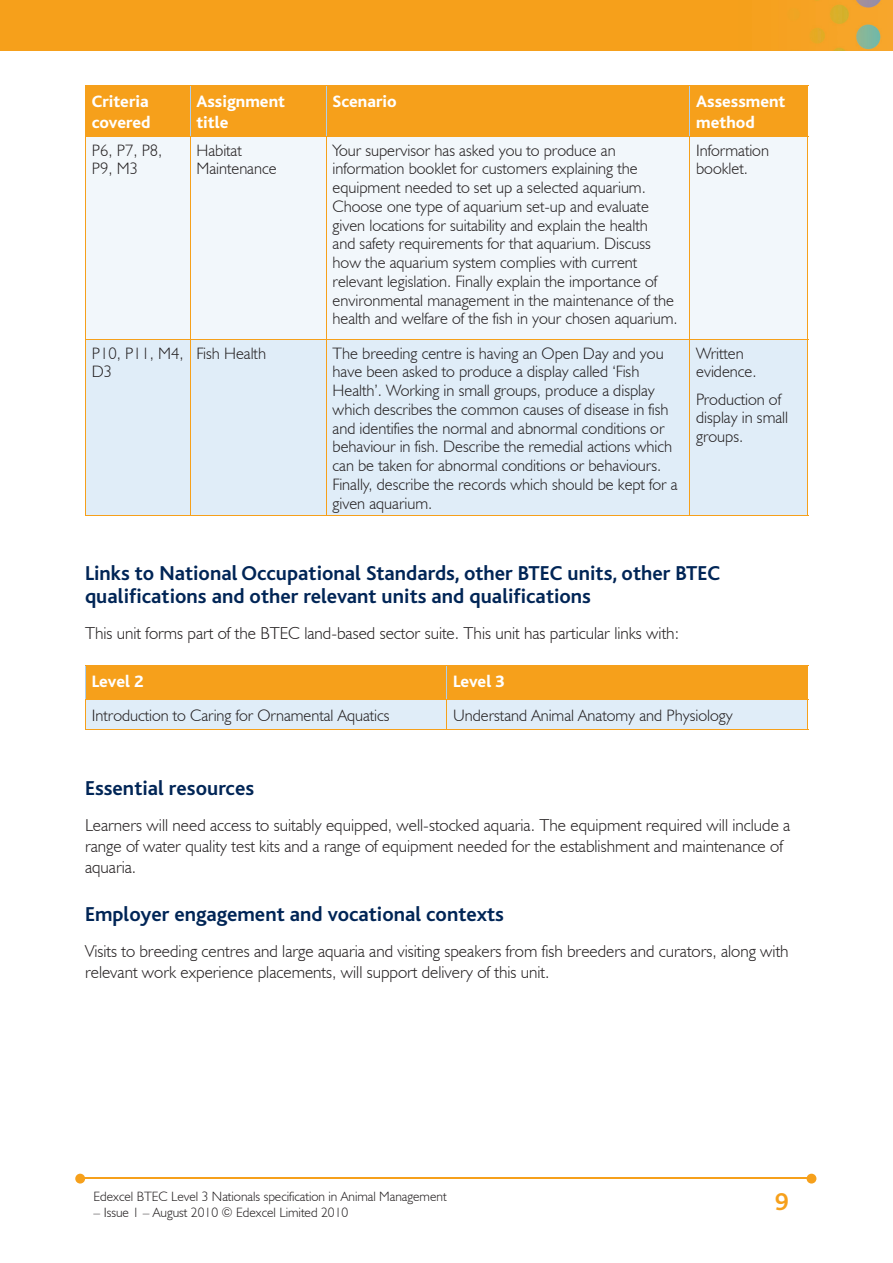
<style>
.page{position:relative;width:893px;height:1263px;background:#fff}
.page>*{position:absolute;margin:0;border:0;box-sizing:border-box;transform-origin:0 0}
.t1{font:700 25.5px "Bliss";color:#f6a01b}
.t2{font:700 21px/22.5px "Bliss";color:#002556}
.t3{font:300 17.25px/21px "Humanist 521 BT";color:#231f20}
.t4{font:800 17.25px/21px "Bliss";color:#fff}
.t5{font:300 16.5px/18.8px "Humanist 521 BT";color:#231f20}
.t6{font:300 13.5px "Humanist 521 BT";color:#231f20}
</style>
<div class="page">
<img style="left:0;top:0;width:893px;height:51px">
<hr style="left:82px;top:1178px;width:728px;height:1px;background:#f6a01b">
<svg style="left:807px;top:1174px;width:9px;height:9px"></svg>
<svg style="left:75px;top:1174px;width:10px;height:9px"></svg>
<div style="left:86px;top:86px;width:721px;height:50px;background:#f6a01b"></div>
<div style="left:86px;top:137px;width:721px;height:202px;background:#f2f7fb"></div>
<div style="left:86px;top:340px;width:721px;height:175px;background:#e0edf8"></div>
<hr style="left:190px;top:86px;width:1px;height:50px;background:#accfed">
<hr style="left:326px;top:86px;width:1px;height:50px;background:#accfed">
<hr style="left:689px;top:86px;width:1px;height:50px;background:#accfed">
<hr style="left:85px;top:136px;width:105px;height:1px;background:#f6a01b">
<hr style="left:190px;top:136px;width:136px;height:1px;background:#f6a01b">
<hr style="left:326px;top:136px;width:364px;height:1px;background:#f6a01b">
<hr style="left:690px;top:136px;width:118px;height:1px;background:#f6a01b">
<hr style="left:85px;top:86px;width:1px;height:50px;background:#f6a01b">
<hr style="left:807px;top:86px;width:1px;height:50px;background:#f6a01b">
<hr style="left:85px;top:85px;width:105px;height:1px;background:#f6a01b">
<hr style="left:190px;top:85px;width:136px;height:1px;background:#f6a01b">
<hr style="left:326px;top:85px;width:364px;height:1px;background:#f6a01b">
<hr style="left:690px;top:85px;width:118px;height:1px;background:#f6a01b">
<hr style="left:190px;top:137px;width:1px;height:202px;background:#f6a01b">
<hr style="left:326px;top:137px;width:1px;height:202px;background:#f6a01b">
<hr style="left:689px;top:137px;width:1px;height:202px;background:#f6a01b">
<hr style="left:85px;top:137px;width:1px;height:202px;background:#f6a01b">
<hr style="left:807px;top:137px;width:1px;height:202px;background:#f6a01b">
<hr style="left:190px;top:340px;width:1px;height:175px;background:#f6a01b">
<hr style="left:326px;top:340px;width:1px;height:175px;background:#f6a01b">
<hr style="left:689px;top:340px;width:1px;height:175px;background:#f6a01b">
<hr style="left:85px;top:515px;width:105px;height:1px;background:#f6a01b">
<hr style="left:190px;top:515px;width:136px;height:1px;background:#f6a01b">
<hr style="left:326px;top:515px;width:364px;height:1px;background:#f6a01b">
<hr style="left:690px;top:515px;width:118px;height:1px;background:#f6a01b">
<hr style="left:85px;top:340px;width:1px;height:175px;background:#f6a01b">
<hr style="left:807px;top:340px;width:1px;height:175px;background:#f6a01b">
<hr style="left:85px;top:339px;width:105px;height:1px;background:#f6a01b">
<hr style="left:190px;top:339px;width:136px;height:1px;background:#f6a01b">
<hr style="left:326px;top:339px;width:364px;height:1px;background:#f6a01b">
<hr style="left:690px;top:339px;width:118px;height:1px;background:#f6a01b">
<hr style="left:85px;top:729px;width:362px;height:1px;background:#f6a01b">
<hr style="left:447px;top:729px;width:361px;height:1px;background:#f6a01b">
<svg style="left:85px;top:665px;width:723px;height:64px;background:#ebc37f"></svg>
<hr style="left:447px;top:699px;width:361px;height:1px;background:#f6a01b">
<p class="t4" style="left:92px;top:91px;width:60px">Criteria covered</p>
<p class="t4" style="left:196px;top:91px;width:90px">Assignment title</p>
<p class="t4" style="left:333px;top:91px;width:66px">Scenario</p>
<p class="t4" style="left:696px;top:91px;width:91px">Assessment method</p>
<p class="t5" style="left:92px;top:140px;width:72px">P6, P7, P8,<br>P9, M3</p>
<p class="t5" style="left:196px;top:140px;width:82px">Habitat<br>Maintenance</p>
<p class="t5" style="left:333px;top:140px;width:347px">Your supervisor has asked you to produce an information booklet for customers explaining the equipment needed to set up a selected aquarium.<br>Choose one type of aquarium set-up and evaluate given locations for suitability and explain the health<br>and safety requirements for that aquarium. Discuss how the aquarium system complies with current relevant legislation. Finally explain the importance of environmental management in the maintenance of the health and welfare of the fish in your chosen aquarium.</p>
<p class="t5" style="left:696px;top:140px;width:74px">Information booklet.</p>
<p class="t5" style="left:92px;top:343px;width:93px">P10, P11, M4,<br>D3</p>
<p class="t5" style="left:196px;top:343px;width:71px">Fish Health</p>
<p class="t5" style="left:333px;top:343px;width:347px">The breeding centre is having an Open Day and you have been asked to produce a display called ‘Fish Health’. Working in small groups, produce a display which describes the common causes of disease in fish and identifies the normal and abnormal conditions or behaviour in fish. Describe the remedial actions which can be taken for abnormal conditions or behaviours.<br>Finally, describe the records which should be kept for a given aquarium.</p>
<p class="t5" style="left:696px;top:343px;width:62px">Written evidence.</p>
<p class="t5" style="left:696px;top:389px;width:93px">Production of display in small groups.</p>
<p class="t2" style="left:85px;top:563px;width:637px">Links to National Occupational Standards, other BTEC units, other BTEC qualifications and other relevant units and qualifications</p>
<p class="t3" style="left:85px;top:622px;width:595px">This unit forms part of the BTEC land-based sector suite. This unit has particular links with:</p>
<p class="t4" style="left:92px;top:671px;width:53px">Level 2</p>
<p class="t4" style="left:453px;top:671px;width:53px">Level 3</p>
<p class="t5" style="left:92px;top:706px;width:299px">Introduction to Caring for Ornamental Aquatics</p>
<p class="t5" style="left:453px;top:706px;width:281px">Understand Animal Anatomy and Physiology</p>
<p class="t2" style="left:85px;top:777px;width:171px">Essential resources</p>
<p class="t3" style="left:85px;top:814px;width:707px">Learners will need access to suitably equipped, well-stocked aquaria. The equipment required will include a range of water quality test kits and a range of equipment needed for the establishment and maintenance of aquaria.</p>
<p class="t2" style="left:85px;top:904px;width:420px">Employer engagement and vocational contexts</p>
<p class="t3" style="left:85px;top:941px;width:705px">Visits to breeding centres and large aquaria and visiting speakers from fish breeders and curators, along with relevant work experience placements, will support delivery of this unit.</p>
<p class="t6" style="left:94px;top:1188px;width:354px">Edexcel BTEC Level 3 Nationals specification in Animal Management</p>
<p class="t6" style="left:94px;top:1204px;width:256px">– Issue 1 – August 2010 © Edexcel Limited 2010</p>
<h1 class="t1" style="left:775px;top:1189px;width:15px">9</h1>
</div>
